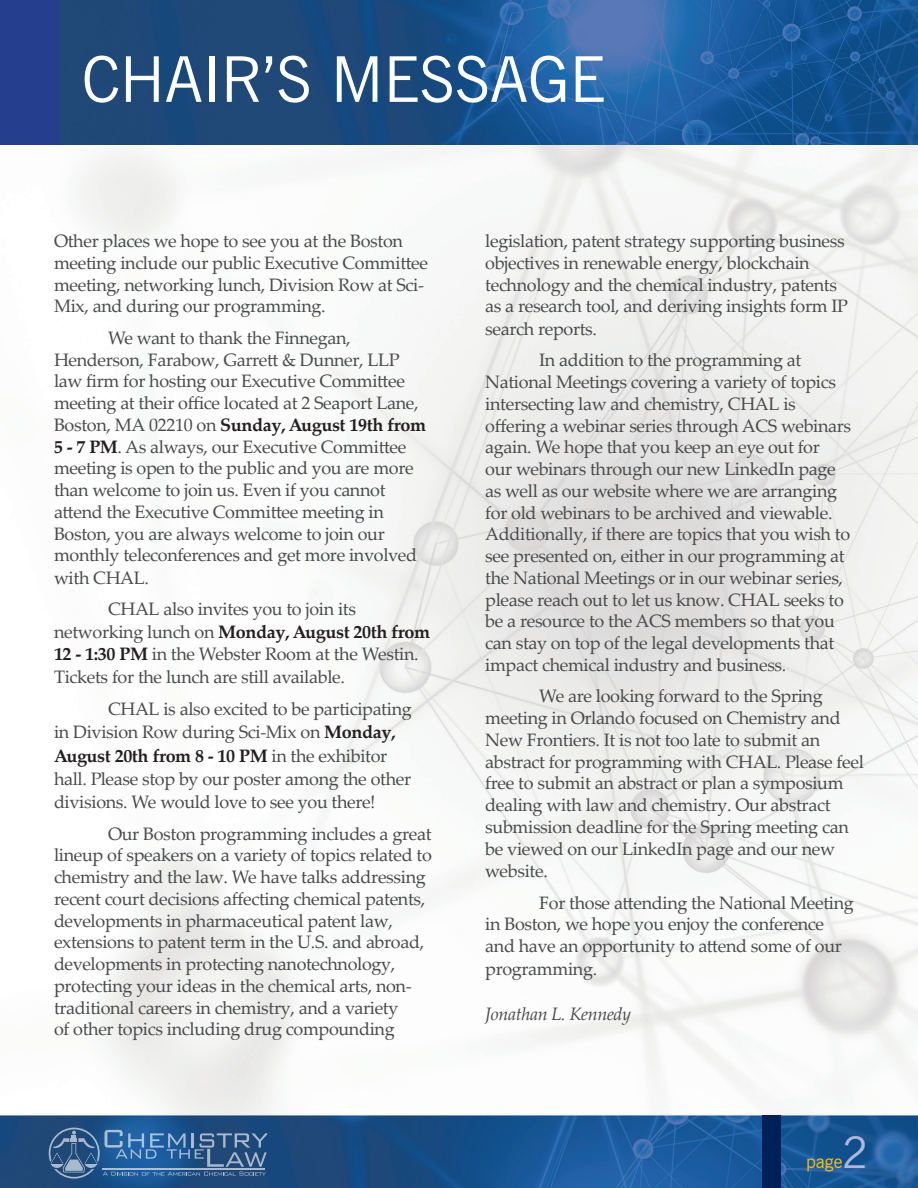
<style>
.page{position:relative;width:918px;height:1188px;background:#fff}
.page>*{position:absolute;margin:0;border:0;box-sizing:border-box;transform-origin:0 0}
.t1{font:63px "News Gothic BT";color:#fff}
.t2{font:43.5px "News Gothic BT";color:#aeb8dc}
.t3{font:18px/21.8px "Palatino Linotype";letter-spacing:-.02em;color:#494a4b}
.t4{font:italic 18px "Palatino Linotype";letter-spacing:-.02em;color:#494a4b}
.t5{font:18px "News Gothic BT";color:#fec210}
.s1{font-weight:700;color:#231f20}
</style>
<div class="page">
<img style="left:0;top:144px;width:918px;height:1044px">
<div style="left:763px;top:1115px;width:18px;height:73px;background:#002058"></div>
<svg style="left:49px;top:1128px;width:219px;height:51px;background:#386596"></svg>
<hr style="left:102px;top:1168px;width:163px;height:2px;background:#fff">
<img style="left:59px;top:0;width:859px;height:144px">
<div style="left:0;top:0;width:59px;height:144px;background:#253f8e"></div>
<h1 class="t1" style="left:82px;top:41px;width:525px">CHAIR’S MESSAGE</h1>
<p class="t3" style="left:54px;top:229px;width:376px">Other places we hope to see you at the Boston meeting include our public Executive Committee meeting, networking lunch, Division Row at Sci-Mix, and during our programming.</p>
<p class="t3" style="left:54px;top:326px;width:374px;text-indent:54px">We want to thank the Finnegan, Henderson, Farabow, Garrett &amp; Dunner, LLP law firm for hosting our Executive Committee meeting at their office located at 2 Seaport Lane, Boston, MA 02210 on <span class="s1">Sunday, August 19th from 5 - 7 PM</span>. As always, our Executive Committee meeting is open to the public and you are more than welcome to join us. Even if you cannot attend the Executive Committee meeting in Boston, you are always welcome to join our monthly teleconferences and get more involved with CHAL.</p>
<p class="t3" style="left:54px;top:597px;width:378px;line-height:22.5px;text-indent:54px">CHAL also invites you to join its networking lunch on <span class="s1">Monday, August 20th from 12 - 1:30 PM</span> in the Webster Room at the Westin.<br>Tickets for the lunch are still available.</p>
<p class="t3" style="left:54px;top:697px;width:359px;line-height:23.2px;text-indent:54px">CHAL is also excited to be participating in Division Row during Sci-Mix on <span class="s1">Monday, August 20th from 8 - 10 PM</span> in the exhibitor hall. Please stop by our poster among the other divisions. We would love to see you there!</p>
<p class="t3" style="left:54px;top:822px;width:379px;text-indent:54px">Our Boston programming includes a great lineup of speakers on a variety of topics related to chemistry and the law. We have talks addressing recent court decisions affecting chemical patents, developments in pharmaceutical patent law, extensions to patent term in the U.S. and abroad, developments in protecting nanotechnology, protecting your ideas in the chemical arts, non&shy;traditional careers in chemistry, and a variety<br>of other topics including drug compounding</p>
<p class="t3" style="left:485px;top:229px;width:364px">legislation, patent strategy supporting business objectives in renewable energy, blockchain technology and the chemical industry, patents as a research tool, and deriving insights form IP search reports.</p>
<p class="t3" style="left:485px;top:349px;width:368px;text-indent:54px">In addition to the programming at National Meetings covering a variety of topics intersecting law and chemistry, CHAL is offering a webinar series through ACS webinars again. We hope that you keep an eye out for our webinars through our new LinkedIn page as well as our website where we are arranging for old webinars to be archived and viewable.<br>Additionally, if there are topics that you wish to see presented on, either in our programming at the National Meetings or in our webinar series, please reach out to let us know. CHAL seeks to be a resource to the ACS members so that you can stay on top of the legal developments that impact chemical industry and business.</p>
<p class="t3" style="left:485px;top:685px;width:380px;text-indent:54px">We are looking forward to the Spring meeting in Orlando focused on Chemistry and New Frontiers. It is not too late to submit an abstract for programming with CHAL. Please feel free to submit an abstract or plan a symposium dealing with law and chemistry. Our abstract submission deadline for the Spring meeting can be viewed on our LinkedIn page and our new website.</p>
<p class="t3" style="left:485px;top:891px;width:370px;text-indent:54px">For those attending the National Meeting in Boston, we hope you enjoy the conference and have an opportunity to attend some of our programming.</p>
<p class="t4" style="left:485px;top:1001px;width:148px">Jonathan L. Kennedy</p>
<h2 class="t2" style="left:842px;top:1126px;width:28px">2</h2>
<p class="t5" style="left:806px;top:1151px;width:38px">page</p>
</div>
